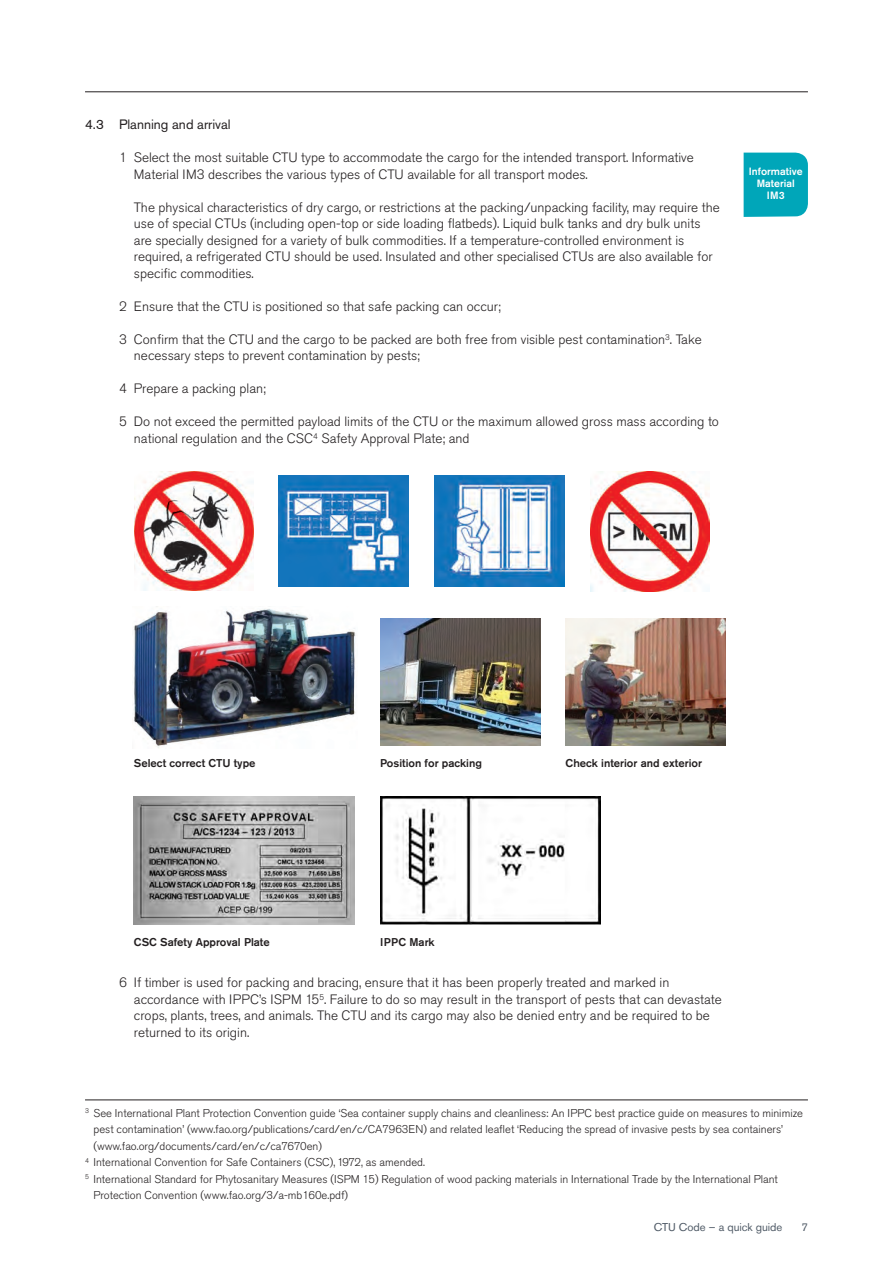
<style>
.page{position:relative;width:893px;height:1263px;background:#fff}
.page>*{position:absolute;margin:0;border:0;box-sizing:border-box;transform-origin:0 0}
.t1{font:300 13.5px/16.5px "Akzidenz Grotesk Pro";color:#231f20}
.t2{font:13.5px "Akzidenz Grotesk Pro";color:#231f20}
.t3{font:300 11.25px "Akzidenz Grotesk Pro";color:#231f20}
.t4{font:500 11.25px "Akzidenz Grotesk Pro";color:#231f20}
.t5{font:11.25px "Akzidenz Grotesk Pro";color:#505b67}
.t6{font:500 10.5px/12px "Akzidenz Grotesk Pro";color:#fff;text-align:center}
</style>
<div class="page">
<img style="left:590px;top:471px;width:120px;height:120px">
<hr style="left:85px;top:91px;width:723px;height:1px;background:#231f20">
<hr style="left:85px;top:1100px;width:723px;height:1px;background:#231f20">
<img style="left:434px;top:476px;width:130px;height:110px">
<img style="left:134px;top:472px;width:119px;height:119px">
<img style="left:279px;top:476px;width:130px;height:110px">
<img style="left:133px;top:606px;width:223px;height:142px">
<img style="left:566px;top:618px;width:160px;height:128px">
<img style="left:380px;top:618px;width:160px;height:128px">
<img style="left:134px;top:797px;width:221px;height:127px">
<img style="left:380px;top:797px;width:220px;height:127px">
<div style="left:744px;top:153px;width:64px;height:64px;background:#00a6b9"></div>
<p class="t2" style="left:85px;top:120px;width:147px">4.3 Planning and arrival</p>
<p class="t1" style="left:134px;top:150px;width:561px;text-indent:-15px">1 Select the most suitable CTU type to accommodate the cargo for the intended transport. Informative<br>Material IM3 describes the various types of CTU available for all transport modes.</p>
<p class="t1" style="left:134px;top:200px;width:587px">The physical characteristics of dry cargo, or restrictions at the packing/unpacking facility, may require the use of special CTUs (including open-top or side loading flatbeds). Liquid bulk tanks and dry bulk units are specially designed for a variety of bulk commodities. If a temperature-controlled environment is required, a refrigerated CTU should be used. Insulated and other specialised CTUs are also available for specific commodities.</p>
<p class="t1" style="left:119px;top:299px;width:383px">2 Ensure that the CTU is positioned so that safe packing can occur;</p>
<p class="t1" style="left:134px;top:332px;width:569px;text-indent:-15px">3 Confirm that the CTU and the cargo to be packed are both free from visible pest contamination<sup>3</sup>. Take necessary steps to prevent contamination by pests;</p>
<p class="t1" style="left:119px;top:381px;width:148px">4 Prepare a packing plan;</p>
<p class="t1" style="left:134px;top:414px;width:586px;text-indent:-15px">5 Do not exceed the permitted payload limits of the CTU or the maximum allowed gross mass according to national regulation and the CSC<sup>4</sup> Safety Approval Plate; and</p>
<p class="t6" style="left:749px;top:166px;width:55px">Informative<br>Material<br>IM3</p>
<p class="t4" style="left:134px;top:759px;width:123px">Select correct CTU type</p>
<p class="t4" style="left:380px;top:759px;width:103px">Position for packing</p>
<p class="t4" style="left:566px;top:759px;width:138px">Check interior and exterior</p>
<p class="t4" style="left:134px;top:938px;width:137px">CSC Safety Approval Plate</p>
<p class="t4" style="left:380px;top:938px;width:56px">IPPC Mark</p>
<p class="t1" style="left:134px;top:975px;width:589px;text-indent:-15px">6 If timber is used for packing and bracing, ensure that it has been properly treated and marked in accordance with IPPC’s ISPM 15<sup>5</sup>. Failure to do so may result in the transport of pests that can devastate crops, plants, trees, and animals. The CTU and its cargo may also be denied entry and be required to be returned to its origin.</p>
<p class="t3" style="left:85px;top:1108px;width:719px"><sup>3</sup> See International Plant Protection Convention guide ‘Sea container supply chains and cleanliness: An IPPC best practice guide on measures to minimize</p>
<p class="t3" style="left:94px;top:1124px;width:691px">pest contamination’ (www.fao.org/publications/card/en/c/CA7963EN) and related leaflet ‘Reducing the spread of invasive pests by sea containers’</p>
<p class="t3" style="left:94px;top:1141px;width:230px">(www.fao.org/documents/card/en/c/ca7670en)</p>
<p class="t3" style="left:85px;top:1157px;width:341px"><sup>4</sup> International Convention for Safe Containers (CSC), 1972, as amended.</p>
<p class="t3" style="left:85px;top:1174px;width:694px"><sup>5</sup> International Standard for Phytosanitary Measures (ISPM 15) Regulation of wood packing materials in International Trade by the International Plant</p>
<p class="t3" style="left:94px;top:1190px;width:256px">Protection Convention (www.fao.org/3/a-mb160e.pdf)</p>
<p class="t5" style="left:654px;top:1223px;width:130px">CTU Code – a quick guide</p>
<p class="t5" style="left:801px;top:1223px;width:8px">7</p>
</div>
